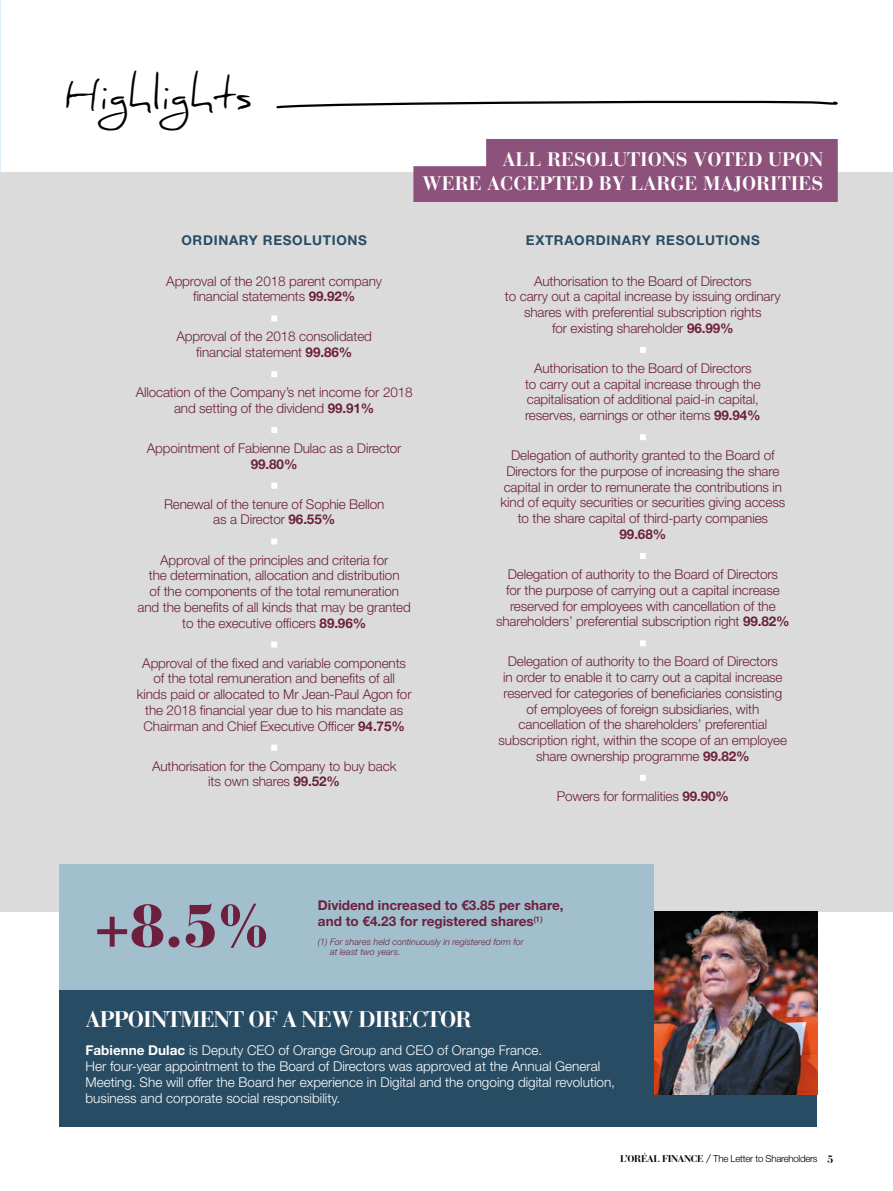
<style>
.page{position:relative;width:893px;height:1191px;background:#fff}
.page>*{position:absolute;margin:0;border:0;box-sizing:border-box;transform-origin:0 0}
.t1{font:900 59.1px "Bauer Bodoni";color:#6d203d}
.t2{font:42px "Daniel";color:#000}
.t3{font:700 22.5px "Bauer Bodoni";letter-spacing:-.04em;color:#fff}
.t4{font:700 19.5px/24px "Bauer Bodoni";color:#fff;text-align:right}
.TEXTE_COURANT{font:300 13.5px/15.8px "Helvetica Neue LT Std";letter-spacing:-.01em;color:#6d203d;text-align:center}
.TEXTE_COURANT-2{font:300 13.5px/16.2px "Helvetica Neue LT Std";color:#fff}
.TEXTE_COURANT-3{font:700 13.5px/16.2px "Helvetica Neue LT Std";color:#6d203d}
.TEXTE_COURANT-4{font:700 13.5px "Helvetica Neue LT Std";letter-spacing:.05em;color:#274c63}
.t5{font:300 9.75px "Helvetica Neue LT Std";letter-spacing:-.03em;color:#000}
.TEXTE_COURANT-5{font:italic 300 9px/10.8px "Helvetica Neue LT Std";color:#6d203d}
.s1{font-weight:700}
.s2{font-family:"Bauer Bodoni";font-weight:700}
.s3{font-family:"Gotham Rounded";font-weight:400}
.s4{font-family:"Bauer Bodoni";font-weight:700;font-size:10.5px}
</style>
<div class="page">
<div style="left:0;top:172px;width:893px;height:739px;background:#dbdbdb"></div>
<svg style="left:276px;top:100px;width:562px;height:8px"></svg>
<svg style="left:413px;top:139px;width:425px;height:63px;background:#955f84"></svg>
<div style="left:60px;top:864px;width:594px;height:126px;background:#a2bfce"></div>
<div style="left:60px;top:990px;width:757px;height:137px;background:#274c63"></div>
<svg style="left:271px;top:315px;width:6px;height:6px"></svg>
<svg style="left:271px;top:371px;width:6px;height:6px"></svg>
<svg style="left:271px;top:427px;width:6px;height:6px"></svg>
<svg style="left:271px;top:483px;width:6px;height:6px"></svg>
<svg style="left:271px;top:538px;width:6px;height:6px"></svg>
<svg style="left:271px;top:641px;width:6px;height:6px"></svg>
<svg style="left:271px;top:744px;width:6px;height:6px"></svg>
<svg style="left:640px;top:347px;width:6px;height:6px"></svg>
<svg style="left:640px;top:434px;width:6px;height:6px"></svg>
<svg style="left:640px;top:553px;width:6px;height:6px"></svg>
<svg style="left:640px;top:640px;width:6px;height:6px"></svg>
<svg style="left:640px;top:775px;width:6px;height:6px"></svg>
<img style="left:654px;top:911px;width:163px;height:183px">
<p class="t2" style="left:65px;top:70px;width:188px">Highlights</p>
<p class="t4" style="left:422px;top:148px;width:403px">ALL RESOLUTIONS VOTED UPON<br>WERE ACCEPTED BY LARGE MAJORITIES</p>
<p class="TEXTE_COURANT-4" style="left:181px;top:232px;width:187px">ORDINARY RESOLUTIONS</p>
<p class="TEXTE_COURANT" style="left:166px;top:273px;width:217px">Approval of the 2018 parent company financial statements <span class="s1">99.92%</span></p>
<p class="TEXTE_COURANT" style="left:176px;top:328px;width:197px">Approval of the 2018 consolidated financial statement <span class="s1">99.86%</span></p>
<p class="TEXTE_COURANT" style="left:136px;top:384px;width:278px">Allocation of the Company’s net income for 2018 and setting of the dividend <span class="s1">99.91%</span></p>
<p class="TEXTE_COURANT" style="left:147px;top:440px;width:256px">Appointment of Fabienne Dulac as a Director<br><span class="s1">99.80%</span></p>
<p class="TEXTE_COURANT" style="left:164px;top:496px;width:222px">Renewal of the tenure of Sophie Bellon as a Director <span class="s1">96.55%</span></p>
<p class="TEXTE_COURANT" style="left:138px;top:551px;width:275px">Approval of the principles and criteria for<br>the determination, allocation and distribution<br>of the components of the total remuneration and the benefits of all kinds that may be granted to the executive officers <span class="s1">89.96%</span></p>
<p class="TEXTE_COURANT" style="left:137px;top:654px;width:276px">Approval of the fixed and variable components of the total remuneration and benefits of all kinds paid or allocated to Mr Jean-Paul Agon for the 2018 financial year due to his mandate as Chairman and Chief Executive Officer <span class="s1">94.75%</span></p>
<p class="TEXTE_COURANT" style="left:152px;top:757px;width:246px">Authorisation for the Company to buy back its own shares <span class="s1">99.52%</span></p>
<p class="TEXTE_COURANT-4" style="left:526px;top:232px;width:235px">EXTRAORDINARY RESOLUTIONS</p>
<p class="TEXTE_COURANT" style="left:505px;top:273px;width:277px">Authorisation to the Board of Directors<br>to carry out a capital increase by issuing ordinary shares with preferential subscription rights<br>for existing shareholder <span class="s1">96.99%</span></p>
<p class="TEXTE_COURANT" style="left:525px;top:360px;width:237px">Authorisation to the Board of Directors<br>to carry out a capital increase through the capitalisation of additional paid-in capital, reserves, earnings or other items <span class="s1">99.94%</span></p>
<p class="TEXTE_COURANT" style="left:501px;top:447px;width:286px">Delegation of authority granted to the Board of Directors for the purpose of increasing the share capital in order to remunerate the contributions in kind of equity securities or securities giving access to the share capital of third-party companies <span class="s1">99.68%</span></p>
<p class="TEXTE_COURANT" style="left:496px;top:566px;width:295px">Delegation of authority to the Board of Directors<br>for the purpose of carrying out a capital increase reserved for employees with cancellation of the shareholders’ preferential subscription right <span class="s1">99.82%</span></p>
<p class="TEXTE_COURANT" style="left:499px;top:653px;width:290px">Delegation of authority to the Board of Directors<br>in order to enable it to carry out a capital increase reserved for categories of beneficiaries consisting of employees of foreign subsidiaries, with cancellation of the shareholders’ preferential subscription right, within the scope of an employee share ownership programme <span class="s1">99.82%</span></p>
<p class="TEXTE_COURANT" style="left:557px;top:788px;width:174px">Powers for formalities <span class="s1">99.90%</span></p>
<p class="t1" style="left:94px;top:890px;width:180px"><span class="s1">+</span>8.5%</p>
<p class="TEXTE_COURANT-3" style="left:318px;top:896px;width:247px">Dividend increased to €3.85 per share, and to €4.23 for registered shares<sup>(1)</sup></p>
<p class="TEXTE_COURANT-5" style="left:330px;top:935px;width:195px;text-indent:-12px">(1) For shares held continuously in registered form for at least two years.</p>
<p class="t3" style="left:86px;top:1005px;width:388px">APPOINTMENT OF A NEW DIRECTOR</p>
<p class="TEXTE_COURANT-2" style="left:86px;top:1041px;width:531px"><span class="s1">Fabienne Dulac</span> is Deputy CEO of Orange Group and CEO of Orange France.<br>Her four-year appointment to the Board of Directors was approved at the Annual General Meeting. She will offer the Board her experience in Digital and the ongoing digital revolution, business and corporate social responsibility.</p>
<p class="t5" style="left:620px;top:1152px;width:215px"><span class="s2">L’ORÉAL FINANCE</span> <span class="s3">/</span> The Letter to Shareholders <span class="s4">5</span></p>
</div>
